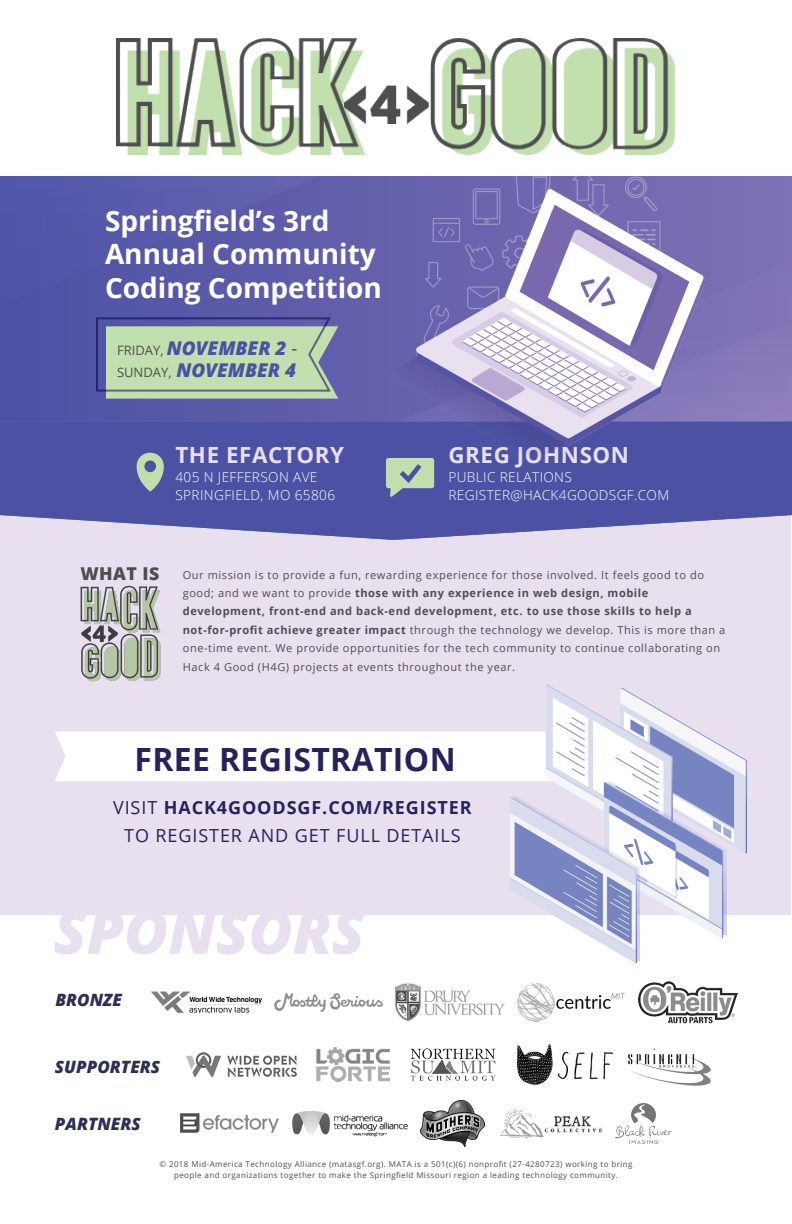
<style>
.page{position:relative;width:792px;height:1224px;background:#fff}
.page>*{position:absolute;margin:0;border:0;box-sizing:border-box;transform-origin:0 0}
.t1{font:italic 800 60px "Open Sans";color:#e8e0ef}
.t2{font:700 32px "Open Sans";letter-spacing:.01em;color:#26225c}
.t3{font:700 28px/33.6px "Open Sans";color:#fff}
.t4{font:700 22.3px "Open Sans";letter-spacing:.025em;color:#e8e0ef}
.t5{font:italic 800 19px/22px "Open Sans";color:#4c51a3}
.t6{font:18px/28px "Open Sans";letter-spacing:.05em;color:#26225c;text-align:center}
.t7{font:800 17.7px "Open Sans";letter-spacing:.025em;color:#4e4e4f}
.t8{font:italic 800 17px "Open Sans";color:#2e2f56}
.t9{font:300 13.6px/18.6px "Open Sans";letter-spacing:.025em;color:#fff}
.t10{font:11.1px/18.4px "Open Sans";letter-spacing:.05em;color:#4e4e4f}
.t11{font:8px/11px "Open Sans";letter-spacing:.05em;color:#4e4e4f;text-align:center}
.s1{font-weight:400;font-style:normal;font-size:13px;color:#4e4e4f}
.s2{font-weight:400;color:#4e4e4f}
.s3{font-weight:700}
</style>
<div class="page">
<svg style="left:0;top:177px;width:792px;height:245px;background:#615fab"></svg>
<img style="left:117px;top:38px;width:558px;height:117px">
<div style="left:0;top:515px;width:790px;height:400px;background:#e8e0ef"></div>
<svg style="left:0;top:422px;width:792px;height:118px;background:#5f63ac"></svg>
<svg style="left:137px;top:453px;width:27px;height:39px"></svg>
<svg style="left:386px;top:458px;width:48px;height:39px;background:#9cb2a9"></svg>
<img style="left:395px;top:983px;width:110px;height:38px">
<img style="left:152px;top:991px;width:109px;height:23px">
<img style="left:274px;top:993px;width:109px;height:19px">
<img style="left:517px;top:983px;width:108px;height:39px">
<img style="left:639px;top:981px;width:99px;height:43px">
<img style="left:186px;top:1052px;width:110px;height:25px">
<img style="left:316px;top:1047px;width:74px;height:35px">
<img style="left:410px;top:1048px;width:86px;height:33px">
<img style="left:518px;top:1044px;width:94px;height:41px">
<img style="left:629px;top:1049px;width:82px;height:36px">
<img style="left:180px;top:1113px;width:98px;height:20px">
<img style="left:292px;top:1111px;width:108px;height:26px">
<img style="left:400px;top:1100px;width:101px;height:46px">
<img style="left:501px;top:1108px;width:98px;height:30px">
<img style="left:599px;top:1103px;width:73px;height:40px">
<div style="left:55px;top:731px;width:455px;height:50px;background:#fff"></div>
<img style="left:388px;top:176px;width:316px;height:288px">
<svg style="left:96px;top:317px;width:242px;height:82px;background:#a9c1a8"></svg>
<img style="left:80px;top:585px;width:81px;height:97px">
<img style="left:510px;top:684px;width:237px;height:278px">
<h3 class="t3" style="left:105px;top:203px;width:278px">Springfield’s 3rd<br>Annual Community<br>Coding Competition</h3>
<h3 class="t5" style="left:117px;top:336px;width:182px"><span class="s1">FRIDAY,</span> NOVEMBER 2 <span class="s2">-<br></span><span class="s1">SUNDAY,</span> NOVEMBER 4</h3>
<h3 class="t4" style="left:175px;top:439px;width:170px">THE EFACTORY</h3>
<p class="t9" style="left:175px;top:467px;width:161px">405 N JEFFERSON AVE<br>SPRINGFIELD, MO 65806</p>
<h3 class="t4" style="left:448px;top:439px;width:182px">GREG JOHNSON</h3>
<p class="t9" style="left:448px;top:467px;width:222px">PUBLIC RELATIONS<br>REGISTER@HACK4GOODSGF.COM</p>
<h3 class="t7" style="left:80px;top:561px;width:81px">WHAT IS</h3>
<p class="t10" style="left:183px;top:565px;width:544px">Our mission is to provide a fun, rewarding experience for those involved. It feels good to do good; and we want to provide <span class="s3">those with any experience in web design, mobile development, front-end and back-end development, etc. to use those skills to help a not-for-profit achieve greater impact</span> through the technology we develop. This is more than a one-time event. We provide opportunities for the tech community to continue collaborating on Hack 4 Good (H4G) projects at events throughout the year.</p>
<h2 class="t2" style="left:135px;top:737px;width:323px">FREE REGISTRATION</h2>
<h3 class="t6" style="left:113px;top:793px;width:360px">VISIT <span class="s3">HACK4GOODSGF.COM/REGISTER<br></span>TO REGISTER AND GET FULL DETAILS</h3>
<h1 class="t1" style="left:54px;top:886px;width:312px">SPONSORS</h1>
<h3 class="t8" style="left:55px;top:987px;width:68px">BRONZE</h3>
<h3 class="t8" style="left:55px;top:1054px;width:107px">SUPPORTERS</h3>
<h3 class="t8" style="left:55px;top:1111px;width:87px">PARTNERS</h3>
<p class="t11" style="left:160px;top:1159px;width:475px">© 2018 Mid-America Technology Alliance (matasgf.org). MATA is a 501(c)(6) nonprofit (27-4280723) working to bring people and organizations together to make the Springfield Missouri region a leading technology community.</p>
</div>
